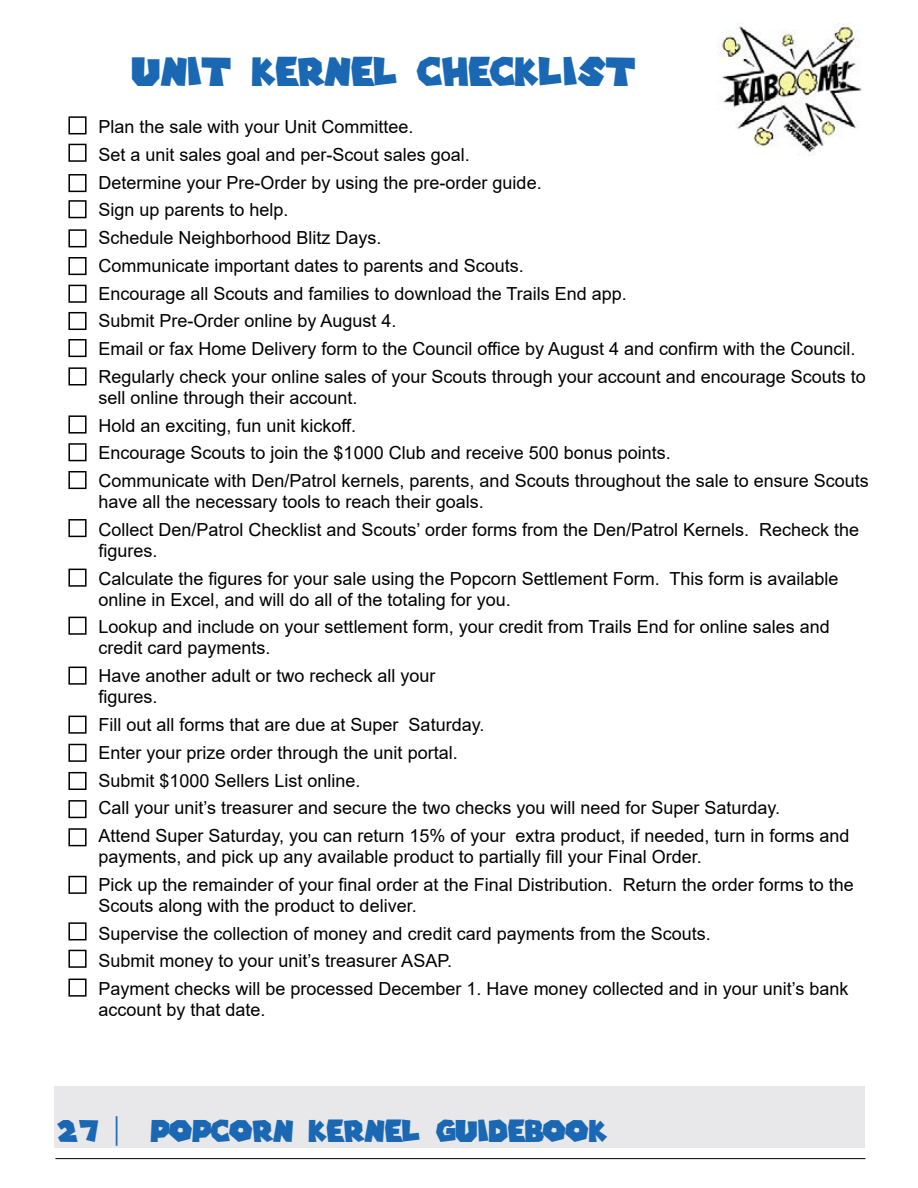
<style>
.page{position:relative;width:918px;height:1188px;background:#fff}
.page>*{position:absolute;margin:0;border:0;box-sizing:border-box;transform-origin:0 0}
.t1{font:39px "Super Mario Galaxy";color:#1a68b3}
.t2{font:30px "Super Mario Galaxy";color:#1a68b3}
.t3{font:18px/27.8px "Arial";color:#000}
</style>
<div class="page">
<div style="left:54px;top:1087px;width:811px;height:61px;background:#e8e8ea"></div>
<hr style="left:55px;top:1158px;width:810px;height:1px;background:#000">
<div style="left:68px;top:116px;width:19px;height:18px;border:2px solid #000"></div>
<div style="left:68px;top:144px;width:19px;height:18px;border:2px solid #000"></div>
<div style="left:68px;top:174px;width:19px;height:18px;border:2px solid #000"></div>
<div style="left:68px;top:200px;width:19px;height:18px;border:2px solid #000"></div>
<div style="left:68px;top:229px;width:19px;height:18px;border:2px solid #000"></div>
<div style="left:68px;top:257px;width:19px;height:18px;border:2px solid #000"></div>
<div style="left:68px;top:285px;width:19px;height:18px;border:2px solid #000"></div>
<div style="left:68px;top:312px;width:19px;height:18px;border:2px solid #000"></div>
<div style="left:68px;top:367px;width:19px;height:19px;border:2px solid #000"></div>
<div style="left:68px;top:415px;width:19px;height:19px;border:2px solid #000"></div>
<div style="left:68px;top:471px;width:19px;height:18px;border:2px solid #000"></div>
<div style="left:68px;top:443px;width:19px;height:18px;border:2px solid #000"></div>
<div style="left:68px;top:569px;width:19px;height:18px;border:2px solid #000"></div>
<div style="left:68px;top:828px;width:19px;height:18px;border:2px solid #000"></div>
<div style="left:68px;top:667px;width:19px;height:18px;border:2px solid #000"></div>
<div style="left:68px;top:617px;width:19px;height:18px;border:2px solid #000"></div>
<div style="left:68px;top:876px;width:19px;height:18px;border:2px solid #000"></div>
<div style="left:68px;top:716px;width:19px;height:18px;border:2px solid #000"></div>
<div style="left:68px;top:922px;width:19px;height:18px;border:2px solid #000"></div>
<div style="left:68px;top:744px;width:19px;height:18px;border:2px solid #000"></div>
<div style="left:68px;top:950px;width:19px;height:18px;border:2px solid #000"></div>
<div style="left:68px;top:772px;width:19px;height:18px;border:2px solid #000"></div>
<div style="left:68px;top:979px;width:19px;height:18px;border:2px solid #000"></div>
<div style="left:68px;top:800px;width:19px;height:18px;border:2px solid #000"></div>
<div style="left:68px;top:339px;width:19px;height:18px;border:2px solid #000"></div>
<div style="left:68px;top:519px;width:19px;height:18px;border:2px solid #000"></div>
<img style="left:718px;top:23px;width:144px;height:133px">
<h1 class="t1" style="left:132px;top:52px;width:506px">UNIT KERNEL CHECKLIST</h1>
<p class="t3" style="left:99px;top:113px;width:769px">Plan the sale with your Unit Committee.<br>Set a unit sales goal and per-Scout sales goal.<br>Determine your Pre-Order by using the pre-order guide.<br>Sign up parents to help.<br>Schedule Neighborhood Blitz Days.<br>Communicate important dates to parents and Scouts.<br>Encourage all Scouts and families to download the Trails End app.<br>Submit Pre-Order online by August 4.<br>Email or fax Home Delivery form to the Council office by August 4 and confirm with the Council.<br>Regularly check your online sales of your Scouts through your account and encourage Scouts to</p>
<p class="t3" style="left:99px;top:384px;width:772px">sell online through their account.<br>Hold an exciting, fun unit kickoff.<br>Encourage Scouts to join the $1000 Club and receive 500 bonus points.<br>Communicate with Den/Patrol kernels, parents, and Scouts throughout the sale to ensure Scouts</p>
<p class="t3" style="left:99px;top:488px;width:762px">have all the necessary tools to reach their goals.<br>Collect Den/Patrol Checklist and Scouts’ order forms from the Den/Patrol Kernels. Recheck the</p>
<p class="t3" style="left:99px;top:537px;width:741px">figures.<br>Calculate the figures for your sale using the Popcorn Settlement Form. This form is available</p>
<p class="t3" style="left:99px;top:585px;width:733px">online in Excel, and will do all of the totaling for you.<br>Lookup and include on your settlement form, your credit from Trails End for online sales and</p>
<p class="t3" style="left:99px;top:634px;width:339px">credit card payments.<br>Have another adult or two recheck all your</p>
<p class="t3" style="left:99px;top:683px;width:753px">figures.<br>Fill out all forms that are due at Super Saturday.<br>Enter your prize order through the unit portal.<br>Submit $1000 Sellers List online.<br>Call your unit’s treasurer and secure the two checks you will need for Super Saturday.<br>Attend Super Saturday, you can return 15% of your extra product, if needed, turn in forms and</p>
<p class="t3" style="left:99px;top:843px;width:757px">payments, and pick up any available product to partially fill your Final Order.<br>Pick up the remainder of your final order at the Final Distribution. Return the order forms to the</p>
<p class="t3" style="left:99px;top:891px;width:752px">Scouts along with the product to deliver.<br>Supervise the collection of money and credit card payments from the Scouts.<br>Submit money to your unit’s treasurer ASAP.<br>Payment checks will be processed December 1. Have money collected and in your unit’s bank</p>
<p class="t3" style="left:99px;top:996px;width:169px">account by that date.</p>
<h2 class="t2" style="left:57px;top:1116px;width:551px">27 | POPCORN KERNEL GUIDEBOOK</h2>
</div>
